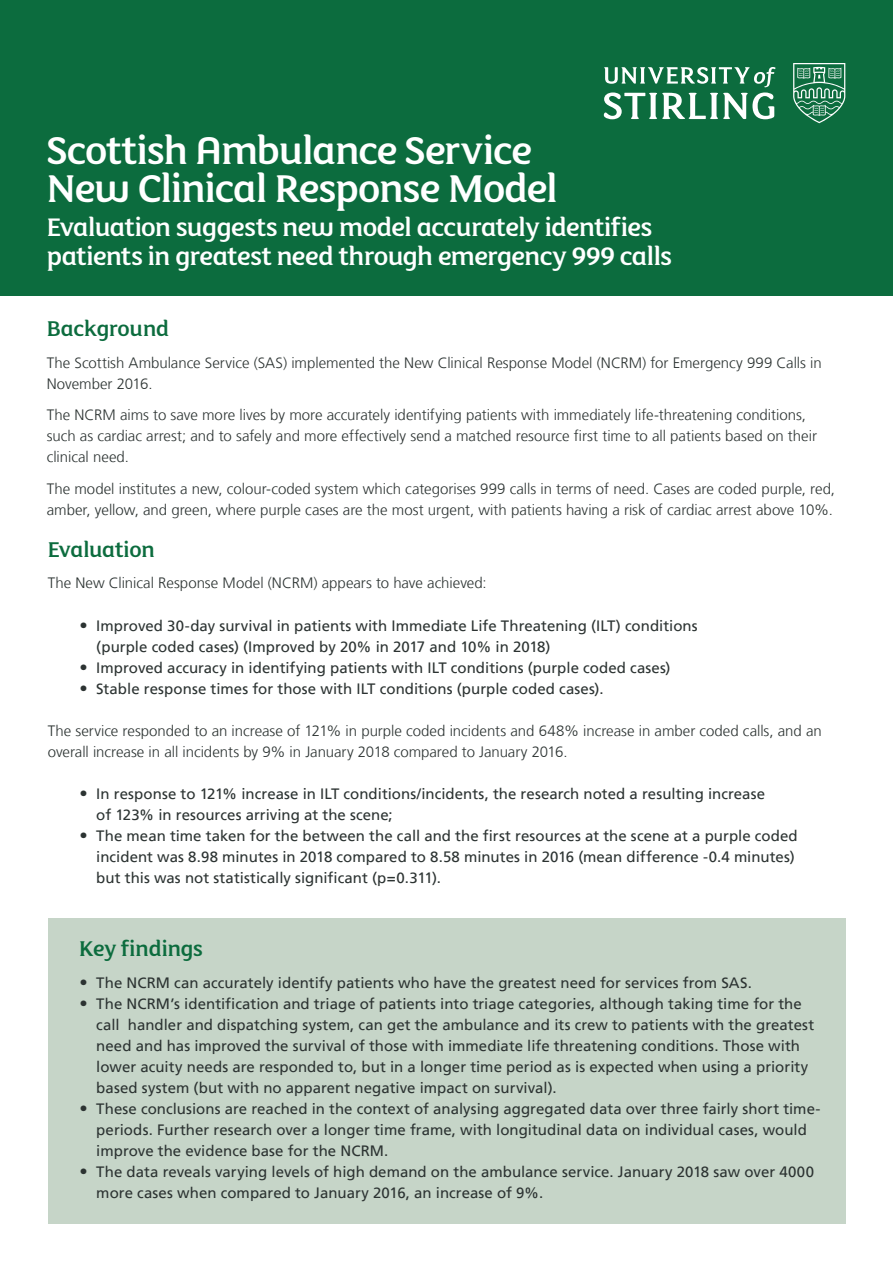
<style>
.page{position:relative;width:893px;height:1263px;background:#fff}
.page>*{position:absolute;margin:0;border:0;box-sizing:border-box;transform-origin:0 0}
.t1{font:43.5px/37.5px "FS Maja";letter-spacing:-.025em;color:#fff}
.t2{font:28.5px/28.5px "FS Maja";letter-spacing:-.02em;color:#fff}
.t3{font:24px "FS Maja";letter-spacing:-.01em;color:#0c6c3e}
.t4{font:15px/21px "Frutiger LT";color:#2c3332}
.t5{font:300 15px/21px "Frutiger LT";color:#2c3332}
.s1{font-size:16.5px}
</style>
<div class="page">
<div style="left:0;top:0;width:893px;height:296px;background:#0c6c3e"></div>
<svg style="left:793px;top:63px;width:52px;height:60px"></svg>
<svg style="left:604px;top:67px;width:171px;height:52px"></svg>
<div style="left:48px;top:918px;width:798px;height:306px;background:#c6d5c8"></div>
<h1 class="t1" style="left:47px;top:128px;width:512px">Scottish Ambulance Service<br>New Clinical Response Model</h1>
<h2 class="t2" style="left:47px;top:211px;width:627px">Evaluation suggests new model accurately identifies patients in greatest need through emergency 999 calls</h2>
<h3 class="t3" style="left:47px;top:311px;width:124px">Background</h3>
<p class="t5" style="left:47px;top:352px;width:776px">The Scottish Ambulance Service (SAS) implemented the New Clinical Response Model (NCRM) for Emergency 999 Calls in<br>November 2016.</p>
<p class="t5" style="left:47px;top:405px;width:772px">The NCRM aims to save more lives by more accurately identifying patients with immediately life-threatening conditions, such as cardiac arrest; and to safely and more effectively send a matched resource first time to all patients based on their clinical need.</p>
<p class="t5" style="left:47px;top:478px;width:790px">The model institutes a new, colour-coded system which categorises 999 calls in terms of need. Cases are coded purple, red, amber, yellow, and green, where purple cases are the most urgent, with patients having a risk of cardiac arrest above 10%.</p>
<h3 class="t3" style="left:48px;top:532px;width:109px">Evaluation</h3>
<p class="t5" style="left:48px;top:573px;width:440px">The New Clinical Response Model (NCRM) appears to have achieved:</p>
<p class="t4" style="left:96px;top:615px;width:603px;text-indent:-17px"><span class="s1">•</span> Improved 30-day survival in patients with Immediate Life Threatening (ILT) conditions (purple coded cases) (Improved by 20% in 2017 and 10% in 2018)</p>
<p class="t4" style="left:80px;top:657px;width:593px"><span class="s1">•</span> Improved accuracy in identifying patients with ILT conditions (purple coded cases)</p>
<p class="t4" style="left:80px;top:678px;width:525px"><span class="s1">•</span> Stable response times for those with ILT conditions (purple coded cases).</p>
<p class="t5" style="left:48px;top:721px;width:775px">The service responded to an increase of 121% in purple coded incidents and 648% increase in amber coded calls, and an overall increase in all incidents by 9% in January 2018 compared to January 2016.</p>
<p class="t4" style="left:96px;top:783px;width:670px;text-indent:-17px"><span class="s1">•</span> In response to 121% increase in ILT conditions/incidents, the research noted a resulting increase of 123% in resources arriving at the scene;</p>
<p class="t4" style="left:96px;top:825px;width:703px;text-indent:-17px"><span class="s1">•</span> The mean time taken for the between the call and the first resources at the scene at a purple coded incident was 8.98 minutes in 2018 compared to 8.58 minutes in 2016 (mean difference -0.4 minutes) but this was not statistically significant (p=0.311).</p>
<h3 class="t3" style="left:79px;top:931px;width:125px">Key findings</h3>
<p class="t4" style="left:80px;top:972px;width:674px"><span class="s1">•</span> The NCRM can accurately identify patients who have the greatest need for services from SAS.</p>
<p class="t4" style="left:96px;top:993px;width:719px;text-indent:-17px"><span class="s1">•</span> The NCRM’s identification and triage of patients into triage categories, although taking time for the call handler and dispatching system, can get the ambulance and its crew to patients with the greatest need and has improved the survival of those with immediate life threatening conditions. Those with lower acuity needs are responded to, but in a longer time period as is expected when using a priority based system (but with no apparent negative impact on survival).</p>
<p class="t4" style="left:96px;top:1098px;width:726px;text-indent:-17px"><span class="s1">•</span> These conclusions are reached in the context of analysing aggregated data over three fairly short time&shy;periods. Further research over a longer time frame, with longitudinal data on individual cases, would improve the evidence base for the NCRM.</p>
<p class="t4" style="left:96px;top:1161px;width:719px;text-indent:-17px"><span class="s1">•</span> The data reveals varying levels of high demand on the ambulance service. January 2018 saw over 4000 more cases when compared to January 2016, an increase of 9%.</p>
</div>
